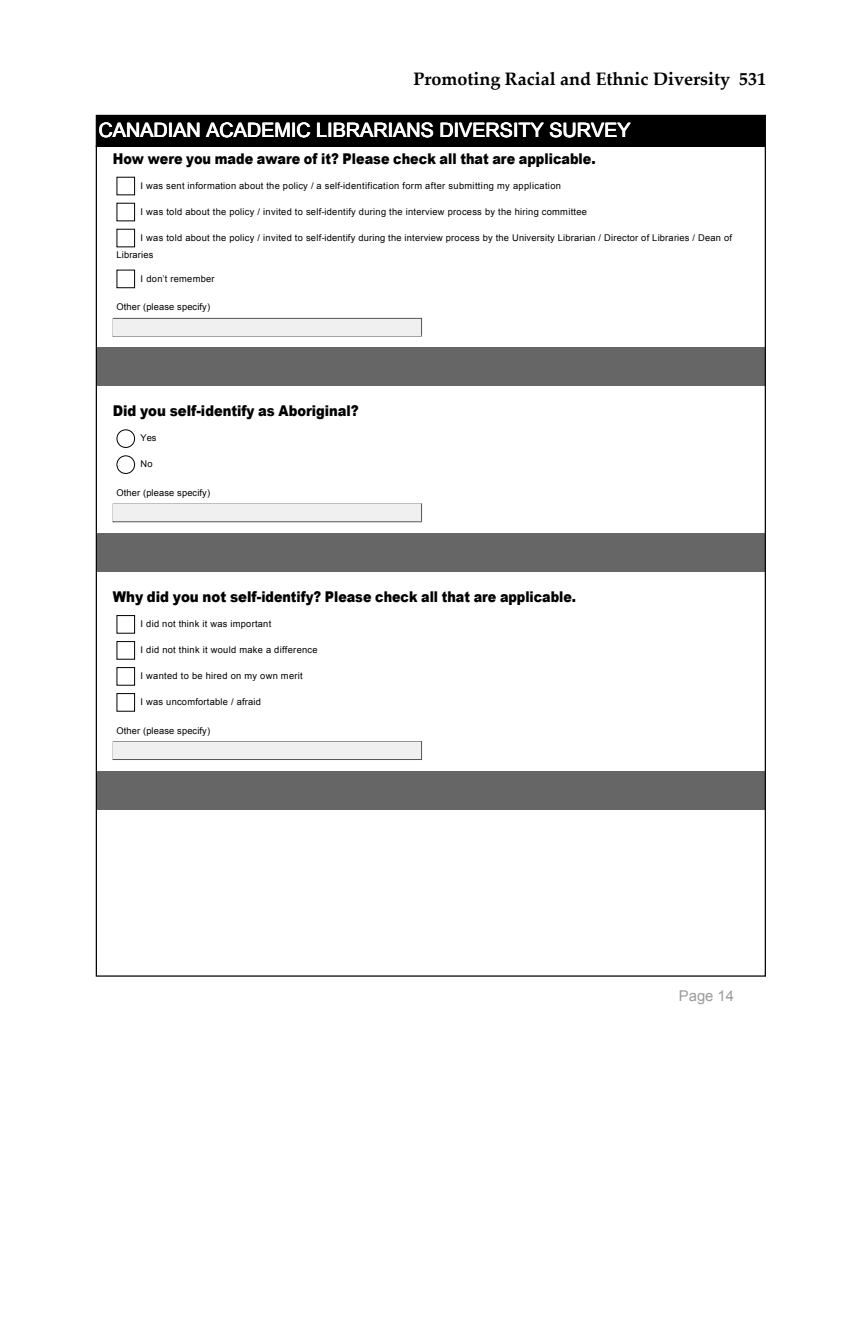
<style>
.page{position:relative;width:864px;height:1332px;background:#fff}
.page>*{position:absolute;margin:0;border:0;box-sizing:border-box;transform-origin:0 0}
.t1{font:19.8px "Arial";color:#fff}
.t2{font:700 18px "Palatino Linotype";color:#000}
.t3{font:900 14.8px "Arial";color:#000;scale:.9 1}
.t4{font:900 14.8px "Arial";color:#000;scale:.86 1}
.t5{font:14.8px "Arial";color:#9b9b9b}
.t6{font:9.2px/17.6px "Arial";letter-spacing:.03em;color:#000}
.s1{color:#fff}
.s2{color:#3e3e3e}
</style>
<div class="page">
<div style="left:97px;top:116px;width:668px;height:30px;background:#000"></div>
<div style="left:96px;top:115px;width:670px;height:32px;border:1px solid #000"></div>
<div style="left:97px;top:348px;width:668px;height:38px;background:#666"></div>
<div style="left:97px;top:533px;width:668px;height:38px;background:#666"></div>
<div style="left:97px;top:771px;width:668px;height:38px;background:#666"></div>
<hr style="left:114px;top:318px;width:308px;height:1px;background:#545454">
<svg style="left:113px;top:318px;width:1px;height:18px"></svg>
<svg style="left:421px;top:319px;width:1px;height:16px"></svg>
<hr style="left:113px;top:336px;width:309px;height:1px;background:#545454">
<div style="left:114px;top:319px;width:307px;height:17px;background:#f0f0f0"></div>
<hr style="left:114px;top:504px;width:308px;height:1px;background:#545454">
<svg style="left:113px;top:504px;width:1px;height:17px"></svg>
<svg style="left:421px;top:505px;width:1px;height:16px"></svg>
<hr style="left:113px;top:521px;width:309px;height:1px;background:#545454">
<div style="left:114px;top:505px;width:307px;height:16px;background:#f0f0f0"></div>
<hr style="left:114px;top:741px;width:308px;height:1px;background:#545454">
<svg style="left:113px;top:742px;width:1px;height:17px"></svg>
<svg style="left:421px;top:742px;width:1px;height:17px"></svg>
<hr style="left:113px;top:759px;width:309px;height:1px;background:#545454">
<div style="left:114px;top:742px;width:307px;height:17px;background:#f0f0f0"></div>
<div style="left:116px;top:177px;width:19px;height:18px;border:1px solid #000"></div>
<div style="left:116px;top:203px;width:19px;height:18px;border:1px solid #000"></div>
<div style="left:116px;top:229px;width:19px;height:18px;border:1px solid #000"></div>
<div style="left:116px;top:270px;width:19px;height:18px;border:1px solid #000"></div>
<div style="left:116px;top:615px;width:19px;height:19px;border:1px solid #000"></div>
<div style="left:116px;top:641px;width:19px;height:19px;border:1px solid #000"></div>
<div style="left:116px;top:667px;width:19px;height:19px;border:1px solid #000"></div>
<div style="left:116px;top:693px;width:19px;height:19px;border:1px solid #000"></div>
<svg style="left:116px;top:429px;width:19px;height:19px"></svg>
<svg style="left:116px;top:455px;width:19px;height:19px"></svg>
<h2 class="t2" style="left:413px;top:66px;width:354px">Promoting Racial and Ethnic Diversity 531</h2>
<h1 class="t1" style="left:98px;top:117px;width:534px">CANADIAN ACADEMIC LIBRARIANS DIVERSITY SURVEY</h1>
<h3 class="t4" style="left:113px;top:148px;width:563px">How were you made aware of it? Please check all that are applicable.</h3>
<p class="t6" style="left:141px;top:177px;width:422px">I was sent information about the policy / a self-identification form after submitting my application</p>
<p class="t6" style="left:141px;top:203px;width:448px">I was told about the policy / invited to self-identify during the interview process by the hiring committee</p>
<p class="t6" style="left:116px;top:229px;width:617px;text-indent:24px">I was told about the policy / invited to self-identify during the interview process by the University Librarian / Director of Libraries / Dean of<br>Libraries</p>
<p class="t6" style="left:141px;top:270px;width:76px">I don’t remember</p>
<p class="t6" style="left:116px;top:299px;width:95px">Other (please specify)</p>
<h3 class="t3" style="left:113px;top:400px;width:275px">Did you self-identify as Aboriginal?</h3>
<p class="t6" style="left:120px;top:430px;width:38px"><span class="s1">■</span><span class="s2">●</span> Yes</p>
<p class="t6" style="left:120px;top:456px;width:34px"><span class="s1">■</span><span class="s2">●</span> No</p>
<p class="t6" style="left:116px;top:484px;width:95px">Other (please specify)</p>
<h3 class="t3" style="left:113px;top:586px;width:516px">Why did you not self-identify? Please check all that are applicable.</h3>
<p class="t6" style="left:141px;top:615px;width:132px">I did not think it was important</p>
<p class="t6" style="left:141px;top:641px;width:179px">I did not think it would make a difference</p>
<p class="t6" style="left:141px;top:667px;width:164px">I wanted to be hired on my own merit</p>
<p class="t6" style="left:141px;top:693px;width:122px">I was uncomfortable / afraid</p>
<p class="t6" style="left:116px;top:722px;width:95px">Other (please specify)</p>
<h3 class="t5" style="left:679px;top:987px;width:57px">Page 14</h3>
</div>
